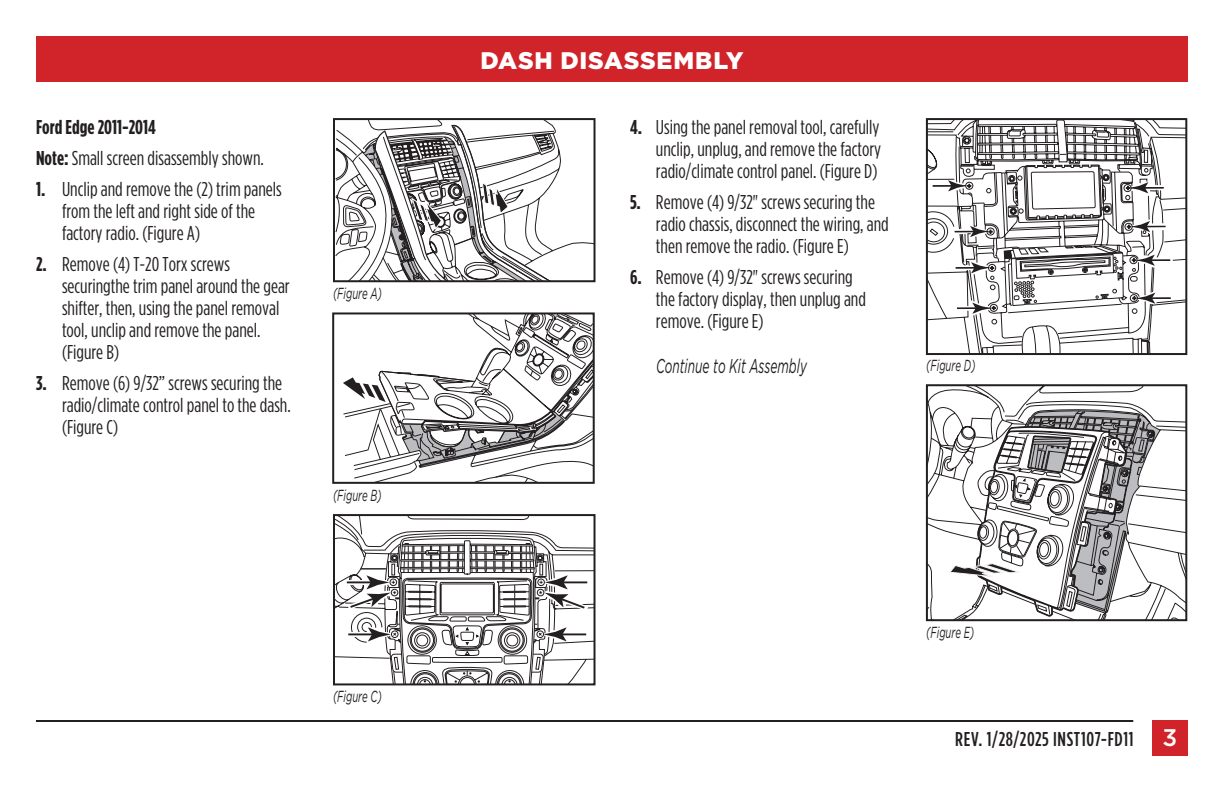
<style>
.page{position:relative;width:1224px;height:792px;background:#fff}
.page>*{position:absolute;margin:0;border:0;box-sizing:border-box;transform-origin:0 0}
.t1{font:900 24px "Gotham";letter-spacing:.03em;color:#fff}
.t2{font:20px/22px "Gotham Condensed";color:#231f20}
.t3{font:500 20px "Gotham Condensed";letter-spacing:.03em;color:#231f20}
.t4{font:italic 20px "Gotham";color:#231f20;scale:.6 1}
.t5{font:italic 16px "Gotham";color:#231f20;scale:.6 1}
.s1{font-weight:700}
.s2{font-family:"Gotham";font-size:24px;color:#fff}
</style>
<div class="page">
<div style="left:36px;top:36px;width:1152px;height:45px;background:#d1232a"></div>
<hr style="left:36px;top:720px;width:1097px;height:2px;background:#231f20">
<div style="left:1152px;top:720px;width:36px;height:36px;background:#d1232a"></div>
<svg style="left:336px;top:121px;width:215px;height:158px"></svg>
<svg style="left:365px;top:124px;width:228px;height:155px"></svg>
<div style="left:333px;top:118px;width:263px;height:164px;border:2px solid #231f20"></div>
<svg style="left:343px;top:315px;width:249px;height:166px"></svg>
<div style="left:332px;top:312px;width:263px;height:172px;border:2px solid #231f20"></div>
<svg style="left:336px;top:517px;width:24px;height:141px"></svg>
<svg style="left:360px;top:517px;width:233px;height:143px"></svg>
<div style="left:346px;top:580px;width:19px;height:5px;background:#b3b2b2"></div>
<div style="left:347px;top:632px;width:18px;height:5px;background:#fff"></div>
<hr style="left:347px;top:581px;width:27px;height:2px;background:#231f20">
<svg style="left:348px;top:520px;width:240px;height:166px"></svg>
<div style="left:333px;top:514px;width:263px;height:171px;border:2px solid #231f20"></div>
<svg style="left:1110px;top:387px;width:74px;height:231px"></svg>
<svg style="left:929px;top:387px;width:181px;height:231px"></svg>
<svg style="left:949px;top:409px;width:211px;height:209px"></svg>
<div style="left:926px;top:384px;width:261px;height:237px;border:2px solid #231f20"></div>
<svg style="left:1150px;top:215px;width:34px;height:91px"></svg>
<svg style="left:929px;top:215px;width:221px;height:137px"></svg>
<div style="left:987px;top:228px;width:8px;height:7px;border:1px solid #231f20;border-radius:50%"></div>
<div style="left:1125px;top:223px;width:8px;height:8px;border:1px solid #231f20;border-radius:50%"></div>
<svg style="left:1127px;top:221px;width:38px;height:11px"></svg>
<svg style="left:955px;top:226px;width:37px;height:11px"></svg>
<hr style="left:1149px;top:259px;width:21px;height:2px;background:#231f20">
<hr style="left:1149px;top:297px;width:22px;height:2px;background:#231f20">
<svg style="left:929px;top:121px;width:255px;height:94px"></svg>
<hr style="left:956px;top:267px;width:21px;height:2px;background:#231f20">
<hr style="left:957px;top:307px;width:21px;height:2px;background:#231f20">
<svg style="left:971px;top:244px;width:184px;height:108px"></svg>
<div style="left:926px;top:118px;width:261px;height:237px;border:2px solid #231f20"></div>
<p class="t2" style="left:36px;top:111px;width:229px;line-height:31px"><span class="s1">Ford Edge 2011-2014<br>Note:</span> Small screen disassembly shown.</p>
<p class="t2" style="left:62px;top:178px;width:221px;text-indent:-26px"><span class="s1">1.</span> Unclip and remove the (2) trim panels from the left and right side of the factory radio. (Figure A)</p>
<p class="t2" style="left:62px;top:253px;width:229px;text-indent:-26px"><span class="s1">2.</span> Remove (4) T-20 Torx screws securingthe trim panel around the gear shifter, then, using the panel removal tool, unclip and remove the panel. (Figure B)</p>
<p class="t2" style="left:62px;top:372px;width:230px;text-indent:-26px"><span class="s1">3.</span> Remove (6) 9/32” screws securing the radio/climate control panel to the dash. (Figure C)</p>
<p class="t5" style="left:333px;top:285px;width:83px">(Figure A)</p>
<p class="t5" style="left:333px;top:486px;width:83px">(Figure B)</p>
<p class="t5" style="left:333px;top:688px;width:83px">(Figure C)</p>
<p class="t1" style="left:480px;top:46px;width:265px">DASH DISASSEMBLY</p>
<p class="t2" style="left:656px;top:116px;width:227px;text-align:justify;text-indent:-26px"><span class="s1">4.</span> Using the panel removal tool, carefully unclip, unplug, and remove the factory radio/climate control panel. (Figure D)</p>
<p class="t2" style="left:656px;top:191px;width:234px;text-indent:-26px"><span class="s1">5.</span> Remove (4) 9/32" screws securing the radio chassis, disconnect the wiring, and then remove the radio. (Figure E)</p>
<p class="t2" style="left:656px;top:266px;width:212px;text-indent:-26px"><span class="s1">6.</span> Remove (4) 9/32" screws securing the factory display, then unplug and remove. (Figure E)</p>
<p class="t4" style="left:656px;top:355px;width:253px">Continue to Kit Assembly</p>
<p class="t5" style="left:926px;top:357px;width:84px">(Figure D)</p>
<p class="t5" style="left:926px;top:623px;width:82px">(Figure E)</p>
<p class="t3" style="left:955px;top:728px;width:224px">REV. 1/28/2025 INST107-FD11 <span class="s2">3</span></p>
</div>
